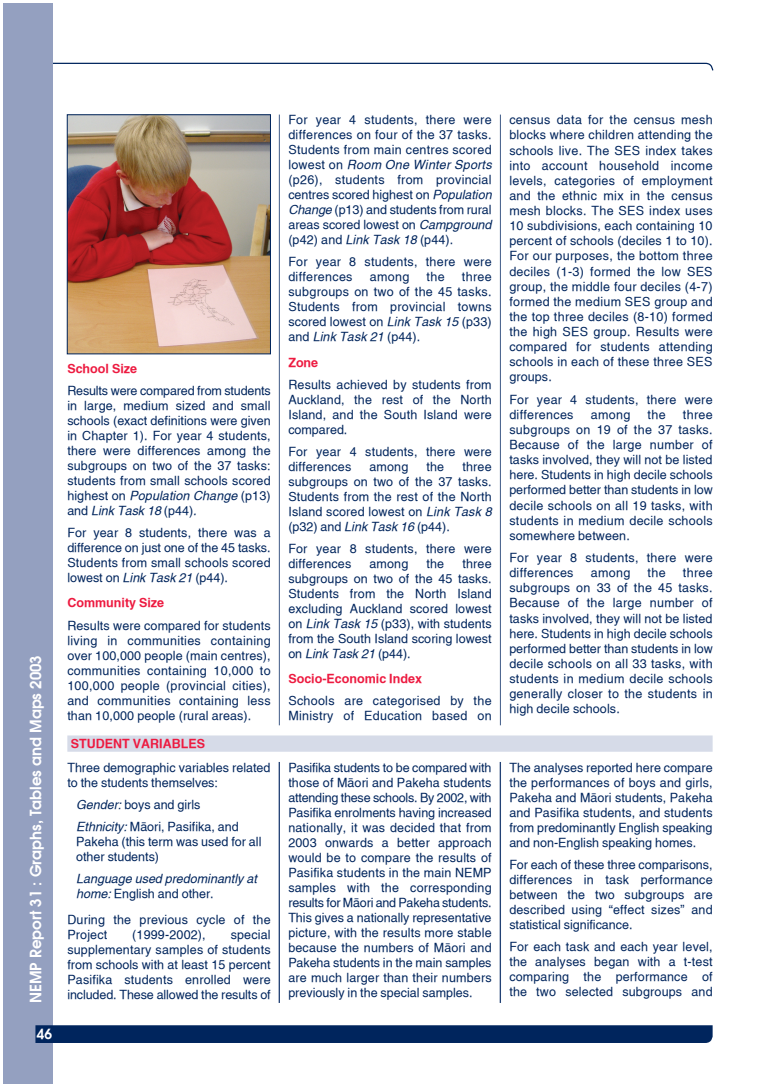
<style>
.page{position:relative;width:780px;height:1088px;background:#fff}
.page>*{position:absolute;margin:0;border:0;box-sizing:border-box;transform-origin:0 0}
.t1{font:700 15px "Hawn Avant";color:#fff}
.t2{font:700 13.75px "Hawn Avant";color:#fff}
.t3{font:12.5px/15px "Hawn Helv";letter-spacing:.015em;color:#00255d;text-align:justify}
.t4{font:700 12.5px "Hawn Helv";color:#ed1a40}
.t5{font:italic 12.5px/15px "Hawn Helv";color:#00255d}
.s1{font-style:italic}
.s2{font-style:normal}
</style>
<div class="page">
<svg style="left:53px;top:62px;width:660px;height:9px"></svg>
<div style="left:4px;top:4px;width:49px;height:1080px;background:#94a0c0"></div>
<div style="left:35px;top:1025px;width:677px;height:18px;background:#00255d"></div>
<hr style="left:279px;top:115px;width:1px;height:610px;background:#234275">
<hr style="left:500px;top:115px;width:1px;height:610px;background:#234275">
<div style="left:67px;top:735px;width:645px;height:17px;background:#d6dbe8"></div>
<img style="left:69px;top:117px;width:199px;height:235px">
<div style="left:67px;top:115px;width:203px;height:239px;border:1px solid #00255d"></div>
<hr style="left:279px;top:762px;width:1px;height:241px;background:#234275">
<hr style="left:500px;top:762px;width:1px;height:241px;background:#234275">
<p class="t1" style="left:26px;top:1003px;width:349px;rotate:-90deg">NEMP Report 31 : Graphs, Tables and Maps 2003</p>
<p class="t2" style="left:37px;top:1025px;width:17px">46</p>
<p class="t4" style="left:67px;top:360px;width:71px">School Size</p>
<p class="t3" style="left:67px;top:383px;width:205px">Results were compared from students in large, medium sized and small schools (exact definitions were given in Chapter 1). For year 4 students, there were differences among the subgroups on two of the 37 tasks: students from small schools scored highest on <span class="s1">Population Change</span> (p13) and <span class="s1">Link Task 18</span> (p44)<span class="s1">.</span></p>
<p class="t3" style="left:67px;top:525px;width:205px">For year 8 students, there was a difference on just one of the 45 tasks.<br>Students from small schools scored lowest on <span class="s1">Link Task 21</span> (p44).</p>
<p class="t4" style="left:67px;top:595px;width:98px">Community Size</p>
<p class="t3" style="left:67px;top:618px;width:205px">Results were compared for students living in communities containing over 100,000 people (main centres), communities containing 10,000 to 100,000 people (provincial cities), and communities containing less than 10,000 people (rural areas).</p>
<p class="t4" style="left:71px;top:736px;width:136px">STUDENT VARIABLES</p>
<p class="t3" style="left:67px;top:760px;width:205px">Three demographic variables related to the students themselves:</p>
<p class="t3" style="left:76px;top:793px;width:164px;line-height:22.1px"><span class="s1">Gender:</span> boys and girls<br><span class="s1">Ethnicity:</span> Mäori, Pasifika, and</p>
<p class="t3" style="left:76px;top:834px;width:187px">Pakeha (this term was used for all other students)</p>
<p class="t5" style="left:76px;top:871px;width:182px">Language used predominantly at home: <span class="s2">English and other.</span></p>
<p class="t3" style="left:67px;top:911px;width:205px">During the previous cycle of the<br>Project</p>
<p class="t3" style="left:132px;top:926px;width:75px">(1999-2002),</p>
<p class="t3" style="left:67px;top:926px;width:205px;text-indent:163px">special supplementary samples of students from schools with at least 15 percent Pasifika students enrolled were included. These allowed the results of</p>
<p class="t3" style="left:288px;top:112px;width:205px">For year 4 students, there were differences on four of the 37 tasks.<br>Students from main centres scored lowest on <span class="s1">Room One Winter Sports </span>(p26), students from provincial centres scored highest on <span class="s1">Population Change</span> (p13) and students from rural areas scored lowest on <span class="s1">Campground </span>(p42) and <span class="s1">Link Task 18</span> (p44).</p>
<p class="t3" style="left:288px;top:254px;width:205px">For year 8 students, there were differences</p>
<p class="t3" style="left:288px;top:269px;width:205px;text-indent:173px">three subgroups on two of the 45 tasks.<br>Students from provincial towns scored lowest on <span class="s1">Link Task 15</span> (p33) and <span class="s1">Link Task 21</span> (p44).</p>
<p class="t4" style="left:288px;top:355px;width:31px">Zone</p>
<p class="t3" style="left:288px;top:377px;width:205px">Results achieved by students from Auckland, the rest of the North Island, and the South Island were compared.</p>
<p class="t3" style="left:288px;top:444px;width:205px">For year 4 students, there were differences</p>
<p class="t3" style="left:370px;top:269px;width:41px">among</p>
<p class="t3" style="left:426px;top:269px;width:19px">the</p>
<p class="t3" style="left:288px;top:459px;width:205px;text-indent:174px">three subgroups on two of the 37 tasks.<br>Students from the rest of the North Island scored lowest on <span class="s1">Link Task 8 </span>(p32) and <span class="s1">Link Task 16</span> (p44).</p>
<p class="t3" style="left:288px;top:541px;width:205px">For year 8 students, there were differences</p>
<p class="t3" style="left:369px;top:459px;width:40px">among</p>
<p class="t3" style="left:426px;top:459px;width:19px">the</p>
<p class="t3" style="left:288px;top:556px;width:205px;text-indent:174px">three subgroups on two of the 45 tasks.<br>Students from the North Island excluding Auckland scored lowest on <span class="s1">Link Task 15</span> (p33), with students from the South Island scoring lowest on <span class="s1">Link Task 21</span> (p44).</p>
<p class="t4" style="left:288px;top:671px;width:135px">Socio-Economic Index</p>
<p class="t3" style="left:288px;top:693px;width:205px">Schools are categorised by the<br>Ministry of Education based on</p>
<p class="t3" style="left:369px;top:556px;width:40px">among</p>
<p class="t3" style="left:426px;top:556px;width:19px">the</p>
<p class="t3" style="left:509px;top:112px;width:205px">census data for the census mesh blocks where children attending the schools live. The SES index takes into account household income levels, categories of employment and the ethnic mix in the census mesh blocks. The SES index uses 10 subdivisions, each containing 10 percent of schools (deciles 1 to 10).<br>For our purposes, the bottom three deciles (1-3) formed the low SES group, the middle four deciles (4-7) formed the medium SES group and the top three deciles (8-10) formed the high SES group. Results were compared for students attending schools in each of these three SES groups.</p>
<p class="t3" style="left:509px;top:392px;width:205px">For year 4 students, there were differences</p>
<p class="t3" style="left:509px;top:407px;width:205px;text-indent:173px">three subgroups on 19 of the 37 tasks.<br>Because of the large number of tasks involved, they will not be listed here. Students in high decile schools performed better than students in low decile schools on all 19 tasks, with students in medium decile schools somewhere between.</p>
<p class="t3" style="left:509px;top:550px;width:205px">For year 8 students, there were differences</p>
<p class="t3" style="left:591px;top:407px;width:41px">among</p>
<p class="t3" style="left:647px;top:407px;width:19px">the</p>
<p class="t3" style="left:509px;top:565px;width:205px;text-indent:173px">three subgroups on 33 of the 45 tasks.<br>Because of the large number of tasks involved, they will not be listed here. Students in high decile schools performed better than students in low decile schools on all 33 tasks, with students in medium decile schools generally closer to the students in high decile schools.</p>
<p class="t3" style="left:591px;top:565px;width:41px">among</p>
<p class="t3" style="left:647px;top:565px;width:19px">the</p>
<p class="t3" style="left:288px;top:760px;width:205px">Pasifika students to be compared with those of Mäori and Pakeha students attending these schools. By 2002, with Pasifika enrolments having increased nationally, it was decided that from 2003 onwards a better approach would be to compare the results of Pasifika students in the main NEMP samples with the corresponding results for Mäori and Pakeha students.<br>This gives a nationally representative picture, with the results more stable because the numbers of Mäori and Pakeha students in the main samples are much larger than their numbers previously in the special samples.</p>
<p class="t3" style="left:509px;top:760px;width:205px">The analyses reported here compare the performances of boys and girls, Pakeha and Mäori students, Pakeha and Pasifika students, and students from predominantly English speaking and non-English speaking homes.</p>
<p class="t3" style="left:509px;top:857px;width:205px">For each of these three comparisons, differences in task performance between the two subgroups are described using “effect sizes” and statistical significance.</p>
<p class="t3" style="left:509px;top:939px;width:205px">For each task and each year level, the analyses began with a t-test comparing the performance of the two selected subgroups and</p>
</div>
